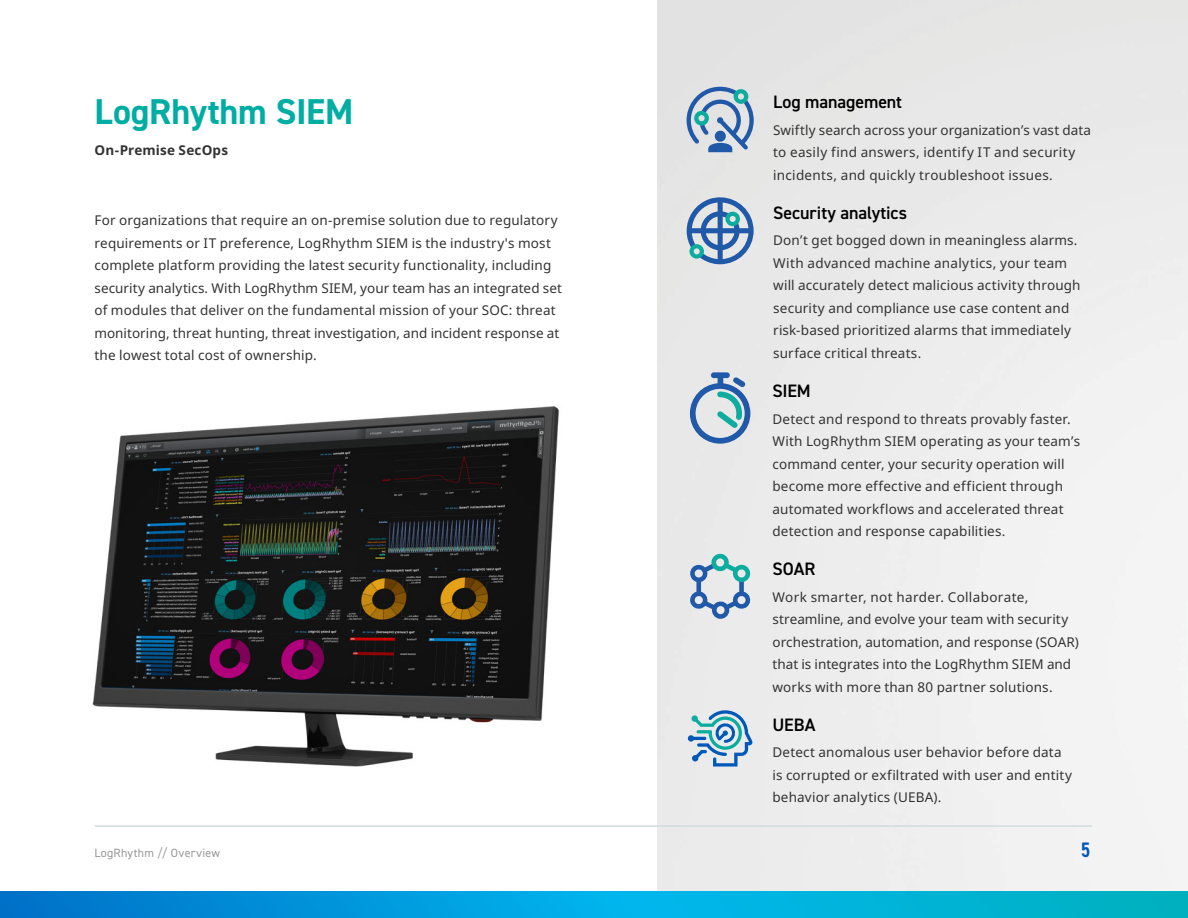
<style>
.page{position:relative;width:1188px;height:918px;background:#fff}
.page>*{position:absolute;margin:0;border:0;box-sizing:border-box;transform-origin:0 0}
.Header__24_Auto{font:700 36px "DIN2014";letter-spacing:-.005em;color:#00ada3}
.t1{font:600 condensed 21px "DIN2014";color:#0055b8}
.Subheader__13_17{font:600 18px "DIN2014";letter-spacing:-.005em;color:#000}
.Body_Copy__No_Hyph{font:13.5px/22.5px "Noto Sans";letter-spacing:.01em;color:#333}
.Body_Copy__No_Hyph-2{font:700 13.5px "Noto Sans";letter-spacing:.015em;color:#333}
.t2{font:12px "DIN2014";letter-spacing:.015em;color:#999}
</style>
<div class="page">
<svg style="left:0;top:891px;width:1188px;height:27px;background:#00a2d8"></svg>
<img style="left:92px;top:406px;width:467px;height:361px">
<hr style="left:95px;top:825px;width:997px;height:2px;background:#d0dcde">
<svg style="left:687px;top:193px;width:67px;height:71px;background:#8eacca"></svg>
<svg style="left:687px;top:85px;width:67px;height:67px;background:#9bb6cd"></svg>
<svg style="left:689px;top:553px;width:62px;height:66px;background:#a7c3d3"></svg>
<svg style="left:688px;top:710px;width:65px;height:57px;background:#9cc2d6"></svg>
<svg style="left:690px;top:372px;width:60px;height:72px;background:#a0bcd0"></svg>
<p class="Header__24_Auto" style="left:94px;top:88px;width:261px">LogRhythm SIEM</p>
<p class="Body_Copy__No_Hyph-2" style="left:94px;top:141px;width:135px">On-Premise SecOps</p>
<p class="Body_Copy__No_Hyph" style="left:94px;top:209px;width:469px">For organizations that require an on-premise solution due to regulatory requirements or IT preference, LogRhythm SIEM is the industry's most complete platform providing the latest security functionality, including security analytics. With LogRhythm SIEM, your team has an integrated set of modules that deliver on the fundamental mission of your SOC: threat monitoring, threat hunting, threat investigation, and incident response at the lowest total cost of ownership.</p>
<p class="Subheader__13_17" style="left:773px;top:90px;width:130px">Log management</p>
<p class="Body_Copy__No_Hyph" style="left:773px;top:119px;width:319px">Swiftly search across your organization’s vast data to easily find answers, identify IT and security incidents, and quickly troubleshoot issues.</p>
<p class="Subheader__13_17" style="left:773px;top:201px;width:135px">Security analytics</p>
<p class="Body_Copy__No_Hyph" style="left:773px;top:230px;width:309px">Don’t get bogged down in meaningless alarms.<br>With advanced machine analytics, your team will accurately detect malicious activity through security and compliance use case content and risk-based prioritized alarms that immediately surface critical threats.</p>
<p class="Subheader__13_17" style="left:772px;top:379px;width:40px">SIEM</p>
<p class="Body_Copy__No_Hyph" style="left:772px;top:408px;width:309px">Detect and respond to threats provably faster.<br>With LogRhythm SIEM operating as your team’s command center, your security operation will become more effective and efficient through automated workflows and accelerated threat detection and response capabilities.</p>
<p class="Subheader__13_17" style="left:772px;top:557px;width:45px">SOAR</p>
<p class="Body_Copy__No_Hyph" style="left:772px;top:586px;width:308px">Work smarter, not harder. Collaborate, streamline, and evolve your team with security orchestration, automation, and response (SOAR) that is integrates into the LogRhythm SIEM and works with more than 80 partner solutions.</p>
<p class="Subheader__13_17" style="left:772px;top:712px;width:44px">UEBA</p>
<p class="Body_Copy__No_Hyph" style="left:772px;top:742px;width:301px">Detect anomalous user behavior before data is corrupted or exfiltrated with user and entity behavior analytics (UEBA).</p>
<p class="t2" style="left:94px;top:846px;width:127px">LogRhythm // Overview</p>
<h2 class="t1" style="left:1081px;top:836px;width:11px">5</h2>
</div>
